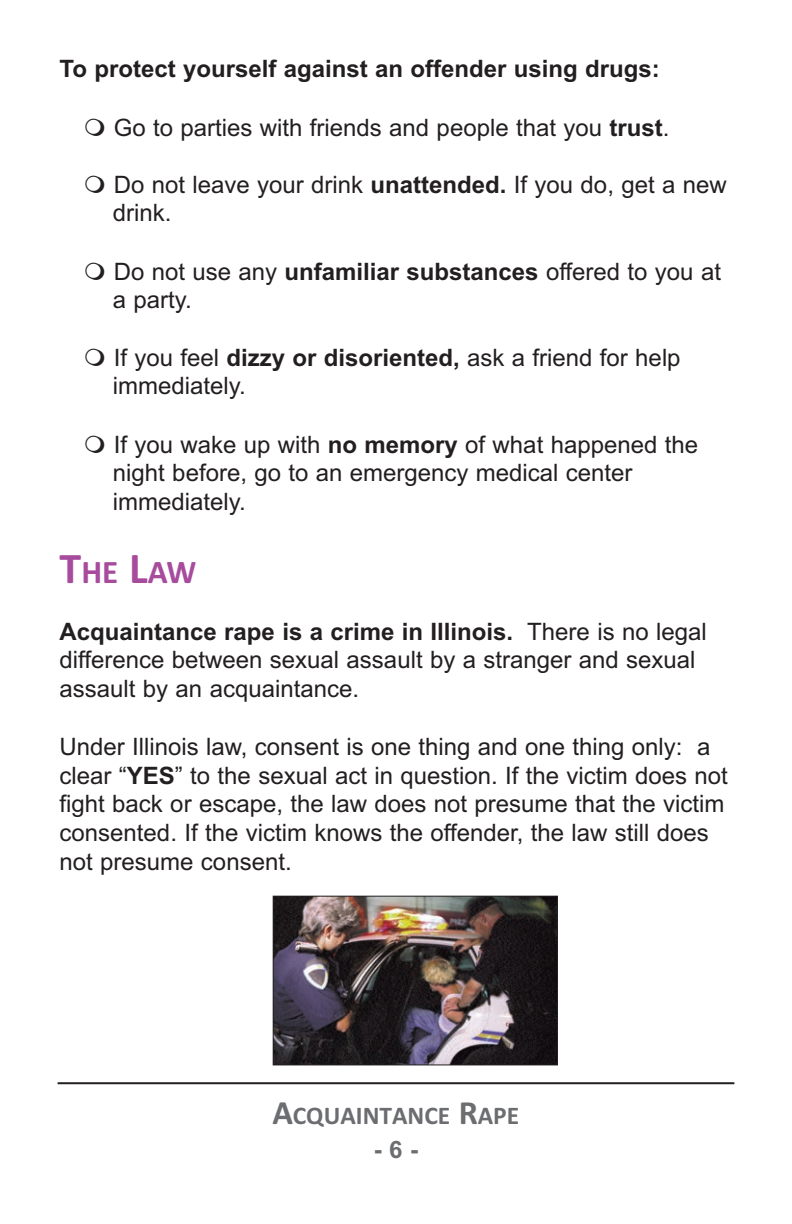
<style>
.page{position:relative;width:792px;height:1224px;background:#fff}
.page>*{position:absolute;margin:0;border:0;box-sizing:border-box;transform-origin:0 0}
.t1{font:700 33px "Calibri";color:#a74c9d}
.t2{font:700 25.6px "Calibri";color:#6c6d70}
.t3{font:24px/28.8px "Arial";color:#231f20}
.t4{font:700 24px "Arial";color:#231f20}
.t5{font:700 24px "Arial";color:#6c6d70}
.s1{font-weight:700}
.s2{font-size:44px}
.s3{font-size:34px}
</style>
<div class="page">
<hr style="left:58px;top:1082px;width:676px;height:2px;background:#231f20">
<img style="left:275px;top:898px;width:281px;height:165px">
<div style="left:273px;top:896px;width:285px;height:169px;border:1px solid #231f20"></div>
<p class="t4" style="left:60px;top:60px;width:602px">To protect yourself against an offender using drugs:</p>
<p class="t3" style="left:114px;top:115px;width:557px">Go to parties with friends and people that you <span class="s1">trust</span>.</p>
<p class="t3" style="left:113px;top:173px;width:615px;line-height:27.8px">Do not leave your drink <span class="s1">unattended.</span> If you do, get a new drink.</p>
<p class="t3" style="left:113px;top:260px;width:610px;line-height:27.8px">Do not use any <span class="s1">unfamiliar substances</span> offered to you at a party.</p>
<p class="t3" style="left:113px;top:346px;width:569px;line-height:27.8px">If you feel <span class="s1">dizzy or disoriented,</span> ask a friend for help immediately.</p>
<p class="t3" style="left:113px;top:433px;width:587px">If you wake up with <span class="s1">no memory</span> of what happened the night before, go to an emergency medical center immediately.</p>
<h1 class="t1" style="left:60px;top:552px;width:138px"><span class="s2">T</span>HE <span class="s2">L</span>AW</h1>
<p class="t3" style="left:60px;top:619px;width:649px"><span class="s1">Acquaintance rape is a crime in Illinois.</span> There is no legal difference between sexual assault by a stranger and sexual assault by an acquaintance.</p>
<p class="t3" style="left:60px;top:734px;width:670px">Under Illinois law, consent is one thing and one thing only: a clear “<span class="s1">YES</span>” to the sexual act in question. If the victim does not fight back or escape, the law does not presume that the victim consented. If the victim knows the offender, the law still does not presume consent.</p>
<p class="t2" style="left:273px;top:1100px;width:248px"><span class="s3">A</span>CQUAINTANCE <span class="s3">R</span>APE</p>
<p class="t5" style="left:374px;top:1140px;width:46px">- 6 -</p>
</div>
